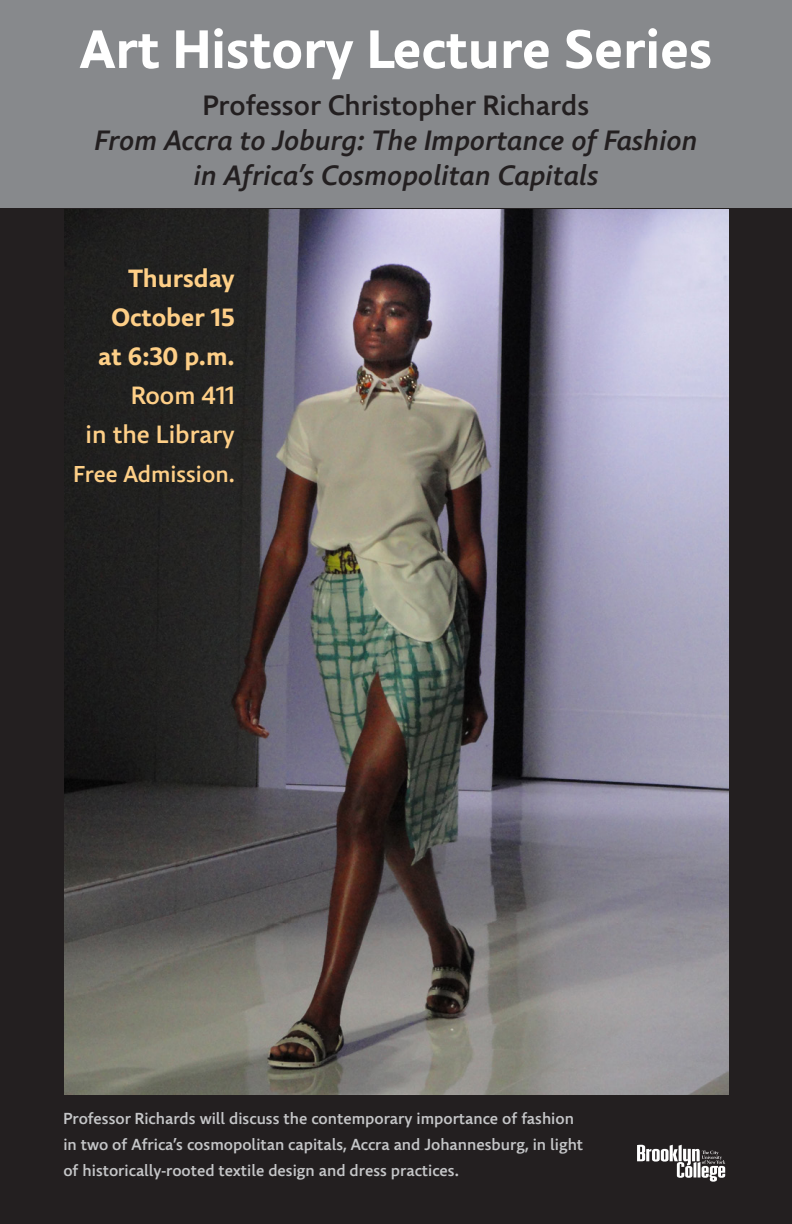
<style>
.page{position:relative;width:792px;height:1224px;background:#fff}
.page>*{position:absolute;margin:0;border:0;box-sizing:border-box;transform-origin:0 0}
.t1{font:700 54px "Comenia Sans";color:#fff}
.t2{font:italic 500 28px "Comenia Sans";color:#231f20}
.t3{font:500 28px "Comenia Sans";color:#231f20}
.t4{font:700 25px "Comenia Sans";color:#fecf87}
.t5{font:500 25px "Comenia Sans";color:#fecf87}
.t6{font:500 23px "Comenia Sans";color:#fecf87}
.t7{font:500 16px "Comenia Sans";color:#c5c6c8}
</style>
<div class="page">
<div style="left:0;top:0;width:792px;height:213px;background:#87898c"></div>
<div style="left:0;top:209px;width:792px;height:1015px;background:#231f20"></div>
<img style="left:64px;top:209px;width:665px;height:886px">
<svg style="left:637px;top:1145px;width:88px;height:37px"></svg>
<p class="t1" style="left:80px;top:15px;width:634px">Art History Lecture Series</p>
<p class="t3" style="left:203px;top:87px;width:388px">Professor Christopher Richards</p>
<p class="t2" style="left:94px;top:122px;width:605px">From Accra to Joburg: The Importance of Fashion</p>
<p class="t2" style="left:194px;top:157px;width:406px">in Africa’s Cosmopolitan Capitals</p>
<p class="t4" style="left:129px;top:262px;width:108px">Thursday</p>
<p class="t4" style="left:112px;top:301px;width:125px">October 15</p>
<p class="t4" style="left:98px;top:340px;width:138px">at 6:30 p.m.</p>
<p class="t5" style="left:131px;top:379px;width:105px">Room 411</p>
<p class="t5" style="left:85px;top:418px;width:151px">in the Library</p>
<p class="t6" style="left:74px;top:459px;width:163px">Free Admission.</p>
<p class="t7" style="left:63px;top:1109px;width:512px">Professor Richards will discuss the contemporary importance of fashion</p>
<p class="t7" style="left:63px;top:1135px;width:521px">in two of Africa’s cosmopolitan capitals, Accra and Johannesburg, in light</p>
<p class="t7" style="left:63px;top:1161px;width:397px">of historically-rooted textile design and dress practices.</p>
</div>
